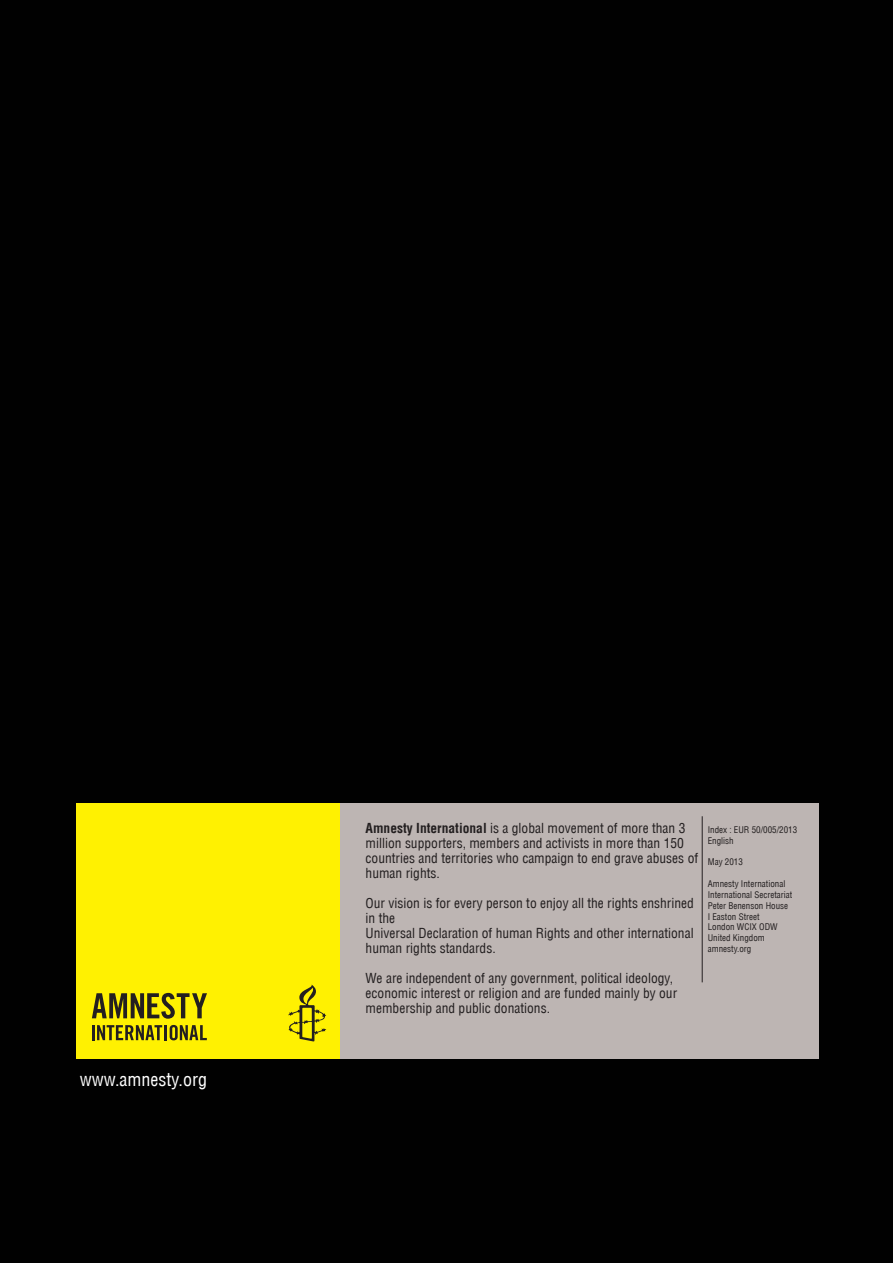
<style>
.page{position:relative;width:893px;height:1263px;background:#010101}
.page>*{position:absolute;margin:0;border:0;box-sizing:border-box;transform-origin:0 0}
.осн{font:18px "AG Letterica Condensed";color:#fff}
.t1{font:13.5px/15px "AG Letterica Condensed";color:#231f20}
.t2{font:9px "AG Letterica Condensed";color:#231f20}
.s1{font-weight:700}
</style>
<div class="page">
<div style="left:340px;top:804px;width:479px;height:255px;background:#bdb5b3"></div>
<hr style="left:702px;top:816px;width:1px;height:166px;background:#231f20">
<div style="left:77px;top:804px;width:263px;height:255px;background:#fff101"></div>
<svg style="left:288px;top:984px;width:38px;height:57px"></svg>
<svg style="left:92px;top:993px;width:115px;height:26px"></svg>
<hr style="left:92px;top:1025px;width:3px;height:15px;background:#231f20">
<svg style="left:97px;top:1025px;width:65px;height:15px"></svg>
<hr style="left:164px;top:1025px;width:3px;height:15px;background:#231f20">
<svg style="left:170px;top:1025px;width:37px;height:15px"></svg>
<p class="осн" style="left:80px;top:1069px;width:129px">www.amnesty.org</p>
<p class="t1" style="left:366px;top:821px;width:334px"><span class="s1">Amnesty International</span> is a global movement of more than 3 million supporters, members and activists in more than 150 countries and territories who campaign to end grave abuses of human rights.</p>
<p class="t1" style="left:366px;top:896px;width:330px">Our vision is for every person to enjoy all the rights enshrined in the</p>
<p class="t1" style="left:366px;top:926px;width:330px">Universal Declaration of human Rights and other international human rights standards.</p>
<p class="t1" style="left:366px;top:971px;width:313px">We are independent of any government, political ideology, economic interest or religion and are funded mainly by our membership and public donations.</p>
<p class="t2" style="left:708px;top:824px;width:91px">Index : EUR 50/005/2013</p>
<p class="t2" style="left:708px;top:835px;width:27px">English</p>
<p class="t2" style="left:708px;top:857px;width:37px">May 2013</p>
<p class="t2" style="left:708px;top:878px;width:79px">Amnesty International</p>
<p class="t2" style="left:708px;top:889px;width:86px">International Secretariat</p>
<p class="t2" style="left:708px;top:900px;width:82px">Peter Benenson House</p>
<p class="t2" style="left:708px;top:911px;width:53px">I Easton Street</p>
<p class="t2" style="left:708px;top:922px;width:72px">London WCIX ODW</p>
<p class="t2" style="left:708px;top:932px;width:59px">United Kingdom</p>
<p class="t2" style="left:708px;top:943px;width:45px">amnesty.org</p>
</div>
